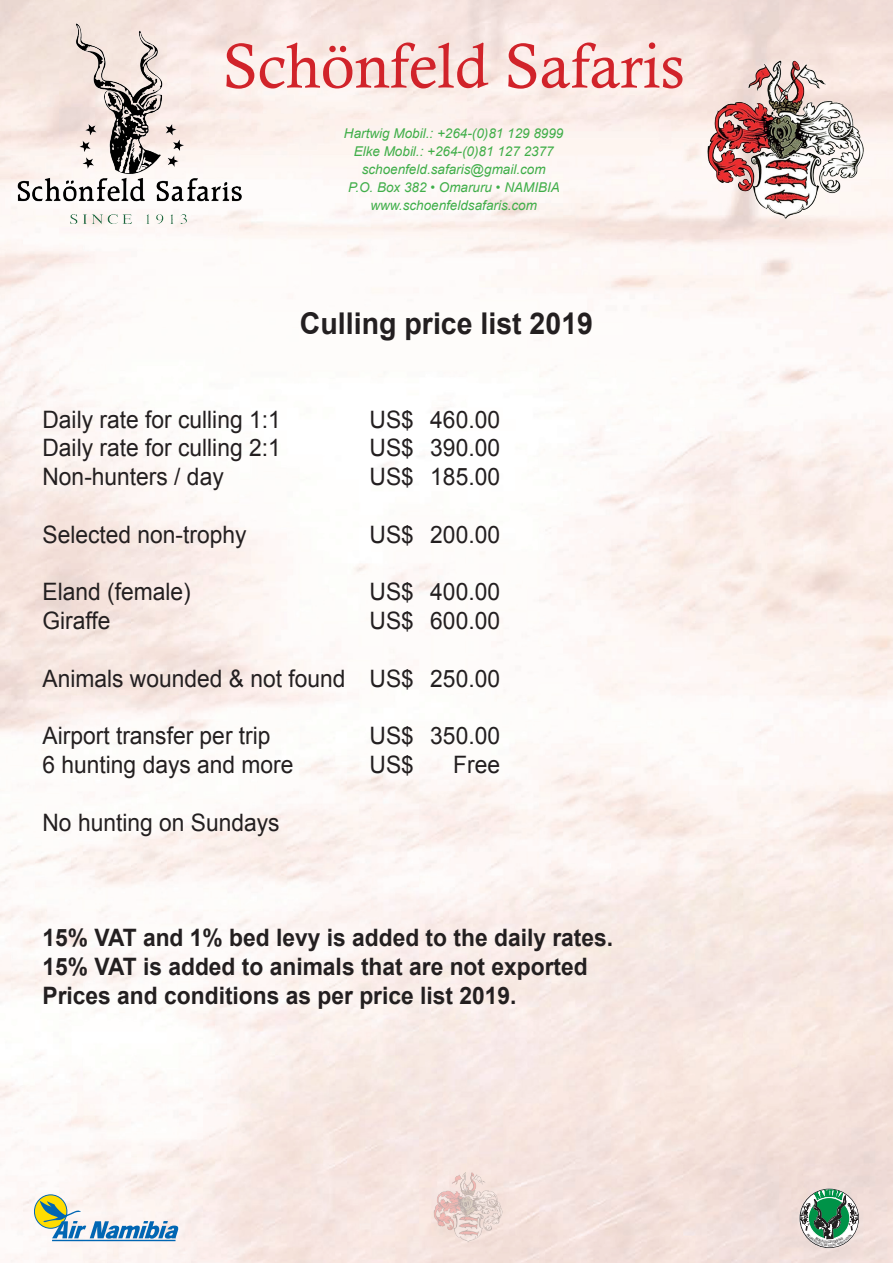
<style>
.page{position:relative;width:893px;height:1263px;background:#fff}
.page>*{position:absolute;margin:0;border:0;box-sizing:border-box;transform-origin:0 0}
.text{font:63px "Calisto";color:#d1232a}
.tab_2_coloum{font:700 30px "Arial";color:#231f20;scale:.95 1}
.tab_2_coloum-2{font:24px "Arial";color:#231f20;scale:.95 1}
.tab_2_coloum-3{font:700 24px "Arial";color:#231f20;scale:.95 1}
.text-2{font:italic 13.5px "Arial";color:#40ae49}
</style>
<div class="page">
<img style="left:0;top:0;width:893px;height:1263px">
<svg style="left:34px;top:1195px;width:33px;height:33px"></svg>
<div style="left:34px;top:1194px;width:33px;height:34px;border:1px solid #0166b3;border-radius:50%"></div>
<hr style="left:52px;top:1240px;width:124px;height:1px;background:#0166b3">
<svg style="left:40px;top:1200px;width:139px;height:38px"></svg>
<img style="left:433px;top:1171px;width:69px;height:71px">
<img style="left:15px;top:12px;width:234px;height:225px">
<img style="left:706px;top:59px;width:158px;height:160px">
<svg style="left:799px;top:1188px;width:60px;height:59px"></svg>
<p class="text" style="left:223px;top:29px;width:463px">Schönfeld Safaris</p>
<p class="text-2" style="left:344px;top:125px;width:221px">Hartwig Mobil.: +264-(0)81 129 8999</p>
<p class="text-2" style="left:354px;top:143px;width:201px">Elke Mobil.: +264-(0)81 127 2377</p>
<p class="text-2" style="left:362px;top:161px;width:186px">schoenfeld.safaris@gmail.com</p>
<p class="text-2" style="left:348px;top:179px;width:213px">P.O. Box 382 • Omaruru • NAMIBIA</p>
<p class="text-2" style="left:370px;top:197px;width:168px">www.schoenfeldsafaris.com</p>
<p class="tab_2_coloum" style="left:300px;top:304px;width:310px">Culling price list 2019</p>
<p class="tab_2_coloum-2" style="left:43px;top:403px;width:252px">Daily rate for culling 1:1</p>
<p class="tab_2_coloum-2" style="left:370px;top:403px;width:139px">US$ 460.00</p>
<p class="tab_2_coloum-2" style="left:43px;top:432px;width:252px">Daily rate for culling 2:1</p>
<p class="tab_2_coloum-2" style="left:370px;top:432px;width:139px">US$ 390.00</p>
<p class="tab_2_coloum-2" style="left:43px;top:461px;width:192px">Non-hunters / day</p>
<p class="tab_2_coloum-2" style="left:370px;top:461px;width:139px">US$ 185.00</p>
<p class="tab_2_coloum-2" style="left:43px;top:519px;width:216px">Selected non-trophy</p>
<p class="tab_2_coloum-2" style="left:370px;top:519px;width:139px">US$ 200.00</p>
<p class="tab_2_coloum-2" style="left:43px;top:576px;width:158px">Eland (female)</p>
<p class="tab_2_coloum-2" style="left:370px;top:576px;width:139px">US$ 400.00</p>
<p class="tab_2_coloum-2" style="left:43px;top:605px;width:73px">Giraffe</p>
<p class="tab_2_coloum-2" style="left:370px;top:605px;width:139px">US$ 600.00</p>
<p class="tab_2_coloum-2" style="left:43px;top:663px;width:483px">Animals wounded &amp; not found US$ 250.00</p>
<p class="tab_2_coloum-2" style="left:43px;top:720px;width:242px">Airport transfer per trip</p>
<p class="tab_2_coloum-2" style="left:370px;top:720px;width:139px">US$ 350.00</p>
<p class="tab_2_coloum-2" style="left:43px;top:749px;width:266px">6 hunting days and more</p>
<p class="tab_2_coloum-2" style="left:370px;top:749px;width:48px">US$</p>
<p class="tab_2_coloum-2" style="left:453px;top:749px;width:51px">Free</p>
<p class="tab_2_coloum-2" style="left:43px;top:807px;width:251px">No hunting on Sundays</p>
<p class="tab_2_coloum-3" style="left:43px;top:922px;width:602px">15% VAT and 1% bed levy is added to the daily rates.</p>
<p class="tab_2_coloum-3" style="left:43px;top:950px;width:575px">15% VAT is added to animals that are not exported</p>
<p class="tab_2_coloum-3" style="left:43px;top:979px;width:500px">Prices and conditions as per price list 2019.</p>
</div>
